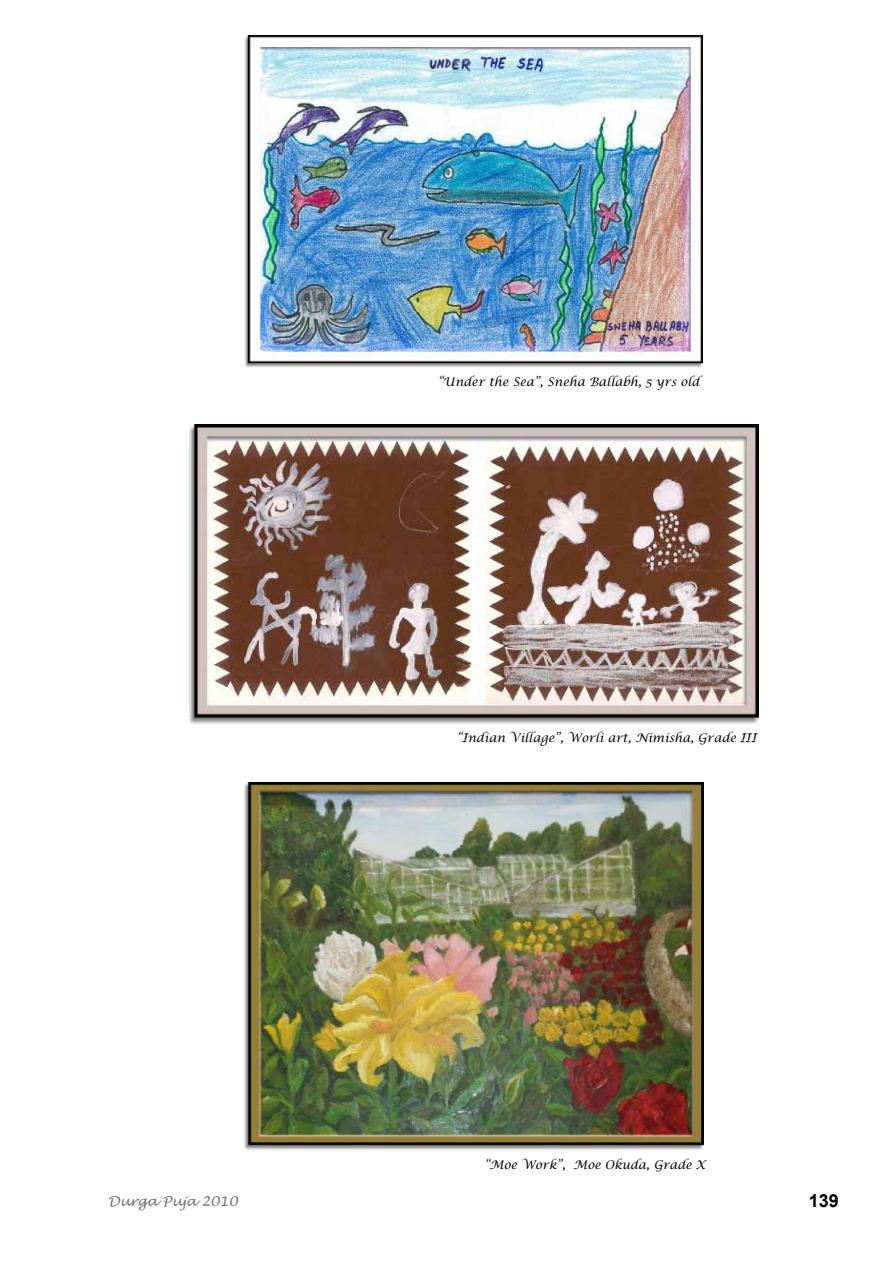
<style>
.page{position:relative;width:893px;height:1263px;background:#fff}
.page>*{position:absolute;margin:0;border:0;box-sizing:border-box;transform-origin:0 0}
.t1{font:700 18px "Arial";color:#000}
.t2{font:italic 13.5px "Lucida Handwriting";color:#6d6e71}
.t3{font:italic 12px "Lucida Calligraphy";color:#000}
</style>
<div class="page">
<img style="left:245px;top:36px;width:457px;height:331px">
<img style="left:189px;top:424px;width:569px;height:301px">
<img style="left:244px;top:782px;width:459px;height:368px">
<p class="t3" style="left:438px;top:374px;width:263px">“Under the Sea”, Sneha Ballabh, 5 yrs old</p>
<p class="t3" style="left:457px;top:730px;width:301px">“Indian Village”, Worli art, Nimisha, Grade III</p>
<p class="t3" style="left:484px;top:1158px;width:222px">“Moe Work”, Moe Okuda, Grade X</p>
<p class="t2" style="left:108px;top:1193px;width:131px">Durga Puja 2010</p>
<h1 class="t1" style="left:809px;top:1189px;width:32px">139</h1>
</div>
